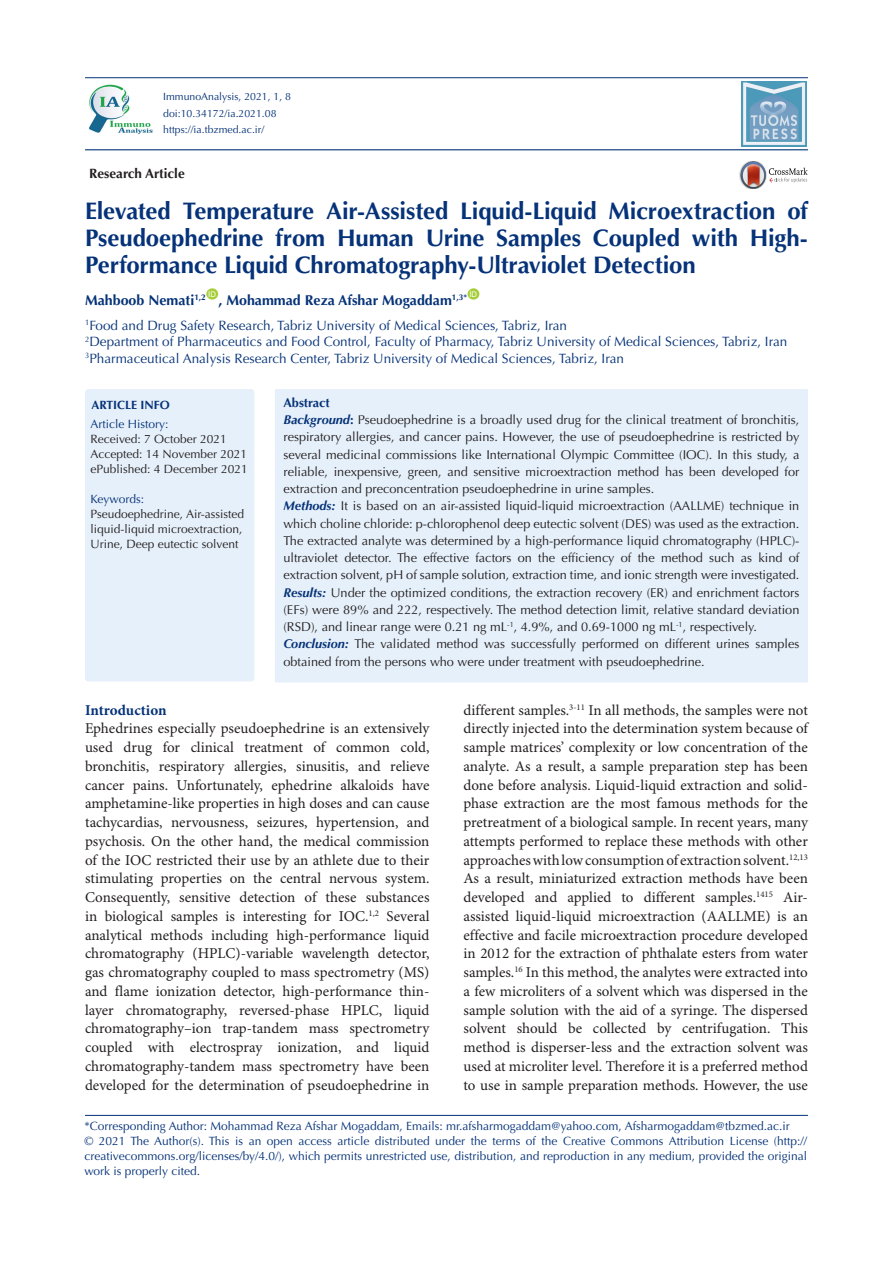
<style>
.page{position:relative;width:893px;height:1263px;background:#fff}
.page>*{position:absolute;margin:0;border:0;box-sizing:border-box;transform-origin:0 0}
.t1{font:700 24px/27px "Optima LT Std";letter-spacing:-.01em;color:#053278;text-align:justify}
.t2{font:15px/18.8px "Minion Pro";color:#231f20;text-align:justify}
.heading_1{font:700 15px "Minion Pro";letter-spacing:-.005em;color:#053278}
.t3{font:700 14.25px "Optima LT Std";color:#053278}
.t4{font:13.5px "Optima LT Std";color:#053278}
.t5{font:700 13.5px "Optima LT Std";color:#231f20}
.t6{font:12.75px/17.2px "Optima LT Std";color:#231f20;text-align:justify}
.t7{font:700 12.75px "Optima LT Std";color:#053278}
.corresponding{font:12px/15px "Optima LT Std";color:#053278;text-align:justify}
.t8{font:12px/15px "Optima LT Std";color:#231f20}
.t9{font:700 12px "Optima LT Std";color:#053278}
.t10{font:10.5px "Optima LT Std";color:#053278}
.t11{font:7.8px "Arial";color:#fff}
.s1{font-weight:700;font-style:italic;color:#053278}
.s2{font-weight:700;color:#053278}
</style>
<div class="page">
<hr style="left:85px;top:149px;width:723px;height:1px;background:#053278">
<hr style="left:85px;top:77px;width:723px;height:1px;background:#053278">
<hr style="left:85px;top:1115px;width:723px;height:1px;background:#053278">
<div style="left:206px;top:288px;width:12px;height:12px;background:#a6ce39;border-radius:50%"></div>
<div style="left:468px;top:288px;width:11px;height:12px;background:#a6ce39;border-radius:50%"></div>
<img style="left:739px;top:169px;width:2px;height:13px">
<svg style="left:741px;top:161px;width:67px;height:28px"></svg>
<div style="left:275px;top:389px;width:533px;height:293px;background:#e6f0fa"></div>
<div style="left:85px;top:389px;width:169px;height:292px;background:#e6f0fa;border-radius:3px"></div>
<img style="left:89px;top:84px;width:64px;height:51px">
<img style="left:741px;top:81px;width:66px;height:66px">
<p class="t10" style="left:163px;top:90px;width:129px">ImmunoAnalysis, 2021, 1, 8</p>
<p class="t10" style="left:163px;top:107px;width:115px">doi:10.34172/ia.2021.08</p>
<p class="t10" style="left:163px;top:124px;width:102px">https://ia.tbzmed.ac.ir/</p>
<p class="t5" style="left:89px;top:165px;width:97px">Research Article</p>
<p class="t1" style="left:85px;top:197px;width:724px">Elevated Temperature Air-Assisted Liquid-Liquid Microextraction of Pseudoephedrine from Human Urine Samples Coupled with High-Performance Liquid Chromatography-Ultraviolet Detection</p>
<p class="t3" style="left:85px;top:292px;width:122px">Mahboob Nemati<sup>1,2</sup></p>
<p class="t11" style="left:208px;top:289px;width:9px">ID</p>
<p class="t3" style="left:218px;top:292px;width:250px">, Mohammad Reza Afshar Mogaddam<sup>1,3*</sup></p>
<p class="t11" style="left:469px;top:289px;width:9px">ID</p>
<p class="t4" style="left:85px;top:317px;width:484px"><sup>1</sup>Food and Drug Safety Research, Tabriz University of Medical Sciences, Tabriz, Iran</p>
<p class="t4" style="left:85px;top:334px;width:704px"><sup>2</sup>Department of Pharmaceutics and Food Control, Faculty of Pharmacy, Tabriz University of Medical Sciences, Tabriz, Iran</p>
<p class="t4" style="left:85px;top:350px;width:540px"><sup>3</sup>Pharmaceutical Analysis Research Center, Tabriz University of Medical Sciences, Tabriz, Iran</p>
<p class="t9" style="left:91px;top:398px;width:80px">ARTICLE INFO</p>
<p class="corresponding" style="left:91px;top:417px;width:80px">Article History:</p>
<p class="t8" style="left:91px;top:432px;width:138px">Received: 7 October 2021</p>
<p class="t8" style="left:91px;top:447px;width:158px">Accepted: 14 November 2021</p>
<p class="t8" style="left:91px;top:462px;width:159px">ePublished: 4 December 2021</p>
<p class="corresponding" style="left:91px;top:492px;width:55px">Keywords:</p>
<p class="t8" style="left:91px;top:507px;width:155px">Pseudoephedrine, Air-assisted liquid-liquid microextraction,<br>Urine, Deep eutectic solvent</p>
<p class="t7" style="left:283px;top:395px;width:48px">Abstract</p>
<p class="t6" style="left:283px;top:411px;width:518px"><span class="s1">Background</span><span class="s2">:</span> Pseudoephedrine is a broadly used drug for the clinical treatment of bronchitis, respiratory allergies, and cancer pains. However, the use of pseudoephedrine is restricted by several medicinal commissions like International Olympic Committee (IOC). In this study, a reliable, inexpensive, green, and sensitive microextraction method has been developed for extraction and preconcentration pseudoephedrine in urine samples.</p>
<p class="t6" style="left:283px;top:498px;width:517px"><span class="s1">Methods:</span> It is based on an air-assisted liquid-liquid microextraction (AALLME) technique in which choline chloride: p-chlorophenol deep eutectic solvent (DES) was used as the extraction.<br>The extracted analyte was determined by a high-performance liquid chromatography (HPLC)- ultraviolet detector. The effective factors on the efficiency of the method such as kind of extraction solvent, pH of sample solution, extraction time, and ionic strength were investigated.</p>
<p class="t6" style="left:283px;top:584px;width:517px"><span class="s1">Results:</span> Under the optimized conditions, the extraction recovery (ER) and enrichment factors (EFs) were 89% and 222, respectively. The method detection limit, relative standard deviation (RSD), and linear range were 0.21 ng mL<sup>-1</sup>, 4.9%, and 0.69-1000 ng mL<sup>-1</sup>, respectively.</p>
<p class="t6" style="left:283px;top:636px;width:517px"><span class="s1">Conclusion:</span> The validated method was successfully performed on different urines samples obtained from the persons who were under treatment with pseudoephedrine.</p>
<p class="heading_1" style="left:85px;top:699px;width:83px">Introduction</p>
<p class="t2" style="left:85px;top:720px;width:346px">Ephedrines especially pseudoephedrine is an extensively used drug for clinical treatment of common cold, bronchitis, respiratory allergies, sinusitis, and relieve cancer pains. Unfortunately, ephedrine alkaloids have amphetamine-like properties in high doses and can cause tachycardias, nervousness, seizures, hypertension, and psychosis. On the other hand, the medical commission of the IOC restricted their use by an athlete due to their stimulating properties on the central nervous system.<br>Consequently, sensitive detection of these substances in biological samples is interesting for IOC.<sup>1,2</sup> Several analytical methods including high-performance liquid chromatography (HPLC)-variable wavelength detector, gas chromatography coupled to mass spectrometry (MS) and flame ionization detector, high-performance thin&shy;layer chromatography, reversed-phase HPLC, liquid chromatography–ion trap-tandem mass spectrometry coupled with electrospray ionization, and liquid chromatography-tandem mass spectrometry have been developed for the determination of pseudoephedrine in</p>
<p class="t2" style="left:463px;top:701px;width:346px">different samples.<sup>3-11</sup> In all methods, the samples were not directly injected into the determination system because of sample matrices’ complexity or low concentration of the analyte. As a result, a sample preparation step has been done before analysis. Liquid-liquid extraction and solid&shy;phase extraction are the most famous methods for the pretreatment of a biological sample. In recent years, many attempts performed to replace these methods with other approaches with low consumption of extraction solvent.<sup>12,13<br></sup>As a result, miniaturized extraction methods have been developed and applied to different samples.<sup>1415</sup> Air&shy;assisted liquid-liquid microextraction (AALLME) is an effective and facile microextraction procedure developed in 2012 for the extraction of phthalate esters from water samples.<sup>16</sup> In this method, the analytes were extracted into a few microliters of a solvent which was dispersed in the sample solution with the aid of a syringe. The dispersed solvent should be collected by centrifugation. This method is disperser-less and the extraction solvent was used at microliter level. Therefore it is a preferred method to use in sample preparation methods. However, the use</p>
<p class="corresponding" style="left:84px;top:1119px;width:707px">*Corresponding Author: Mohammad Reza Afshar Mogaddam, Emails: mr.afsharmogaddam@yahoo.com, Afsharmogaddam@tbzmed.ac.ir</p>
<p class="corresponding" style="left:84px;top:1134px;width:724px">© 2021 The Author(s). This is an open access article distributed under the terms of the Creative Commons Attribution License (http:// creativecommons.org/licenses/by/4.0/), which permits unrestricted use, distribution, and reproduction in any medium, provided the original work is properly cited.</p>
</div>
